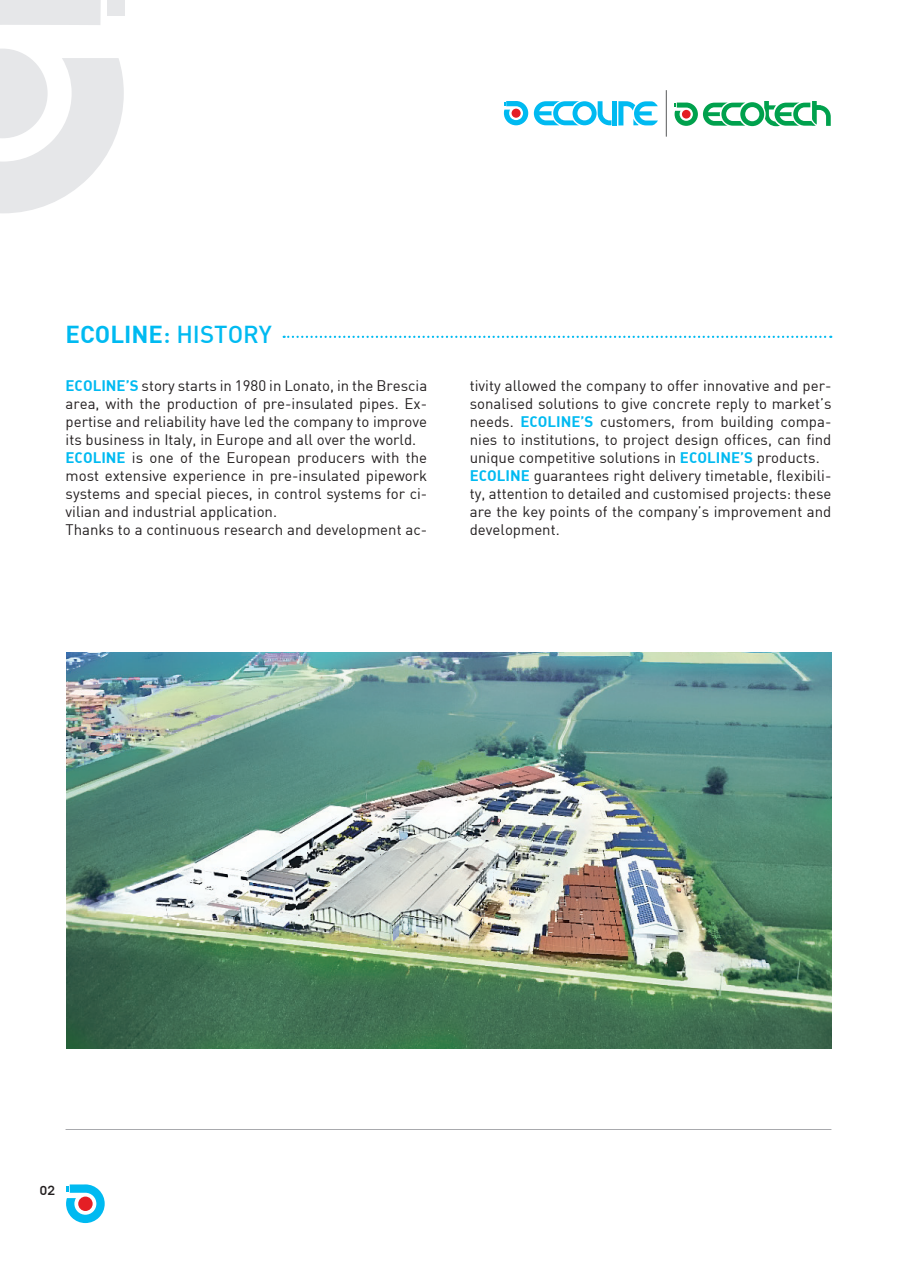
<style>
.page{position:relative;width:897px;height:1267px;background:#fff}
.page>*{position:absolute;margin:0;border:0;box-sizing:border-box;transform-origin:0 0}
.t1{font:24px "DIN Medium Alternate";color:#00baf1}
.t2{font:15px/18px "DIN";color:#231f20;text-align:justify}
.t3{font:15px "DIN Medium Alternate";color:#231f20}
.s1{font-family:"DIN Bold"}
.s2{font-family:"DIN Bold Alternate";color:#00baf1}
</style>
<div class="page">
<svg style="left:66px;top:1184px;width:39px;height:38px"></svg>
<div style="left:107px;top:0;width:18px;height:16px;background:#e6e7e9"></div>
<svg style="left:283px;top:336px;width:548px;height:2px"></svg>
<div style="left:612px;top:101px;width:5px;height:24px;background:#00baf1"></div>
<svg style="left:618px;top:101px;width:40px;height:24px"></svg>
<svg style="left:503px;top:101px;width:108px;height:24px"></svg>
<svg style="left:674px;top:101px;width:156px;height:25px"></svg>
<hr style="left:666px;top:90px;width:1px;height:47px;background:#57585a">
<hr style="left:66px;top:1129px;width:765px;height:1px;background:#a8a9ad">
<img style="left:66px;top:652px;width:765px;height:396px">
<svg style="left:0;top:0;width:124px;height:213px"></svg>
<p class="t1" style="left:66px;top:319px;width:208px"><span class="s1">ECOLINE</span>: HISTORY</p>
<p class="t2" style="left:66px;top:376px;width:363px"><span class="s2">ECOLINE’S</span> story starts in 1980 in Lonato, in the Brescia area, with the production of pre-insulated pipes. Ex&shy;pertise and reliability have led the company to improve its business in Italy, in Europe and all over the world.</p>
<p class="t2" style="left:66px;top:448px;width:363px"><span class="s2">ECOLINE</span> is one of the European producers with the most extensive experience in pre-insulated pipework systems and special pieces, in control systems for ci&shy;vilian and industrial application.</p>
<p class="t2" style="left:66px;top:520px;width:363px">Thanks to a continuous research and development ac-</p>
<p class="t2" style="left:469px;top:376px;width:363px">tivity allowed the company to offer innovative and per&shy;sonalised solutions to give concrete reply to market’s needs. <span class="s2">ECOLINE’S</span> customers, from building compa&shy;nies to institutions, to project design offices, can find unique competitive solutions in <span class="s2">ECOLINE’S</span> products.</p>
<p class="t2" style="left:469px;top:466px;width:363px"><span class="s2">ECOLINE</span> guarantees right delivery timetable, flexibili&shy;ty, attention to detailed and customised projects: these are the key points of the company’s improvement and development.</p>
<p class="t3" style="left:40px;top:1180px;width:17px">02</p>
</div>
